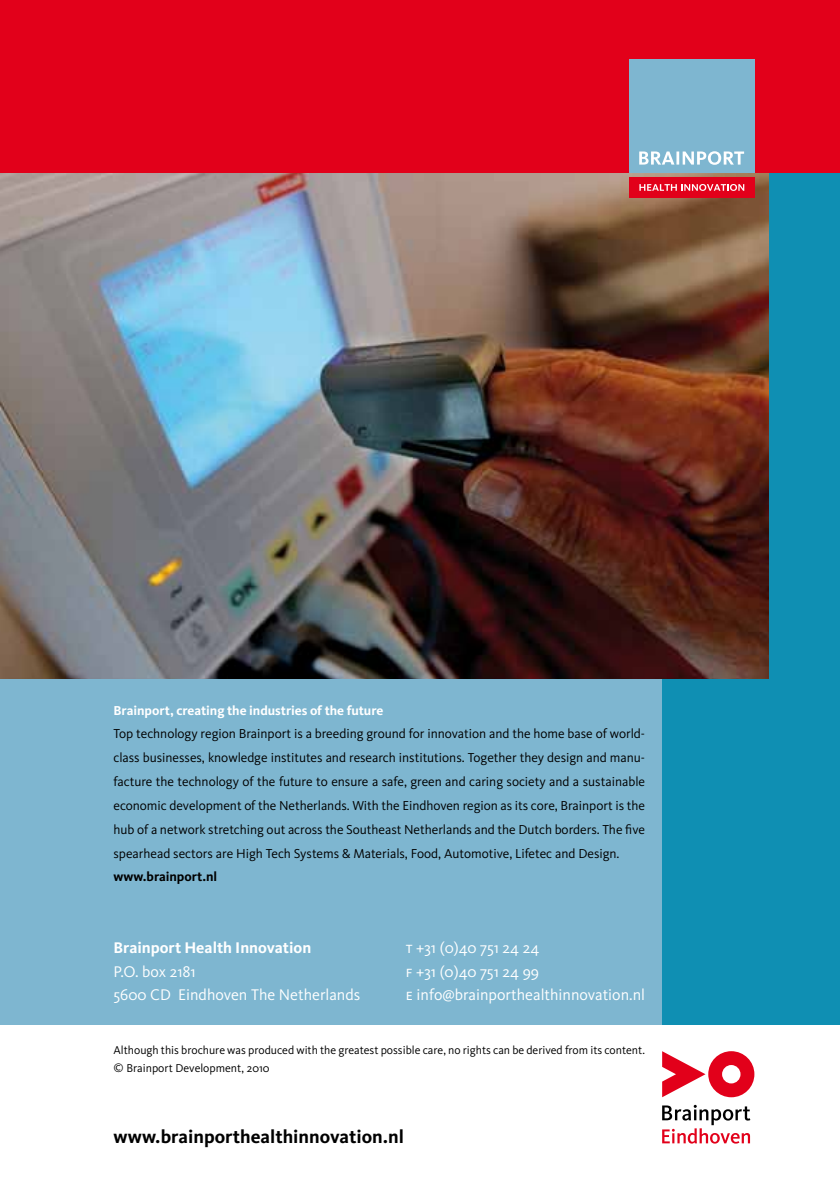
<style>
.page{position:relative;width:840px;height:1191px;background:#fff}
.page>*{position:absolute;margin:0;border:0;box-sizing:border-box;transform-origin:0 0}
.t1{font:700 19px "Kievit";color:#000}
.t2{font:16px/23.8px "Kievit";color:#fff}
.t3{font:700 16px "Kievit";color:#fff}
.t4{font:13.4px/23.8px "Kievit";letter-spacing:-.005em;color:#000;text-align:justify}
.t5{font:700 13.4px "Kievit";letter-spacing:-.005em;color:#fff}
.t6{font:700 13.4px "Kievit";letter-spacing:-.005em;color:#000}
.t7{font:11.8px/17.8px "Kievit";color:#000}
.s1{font-family:"Kievit Regular SC"}
</style>
<div class="page">
<div style="left:0;top:170px;width:839px;height:854px;background:#7eb6d0"></div>
<div style="left:661px;top:170px;width:178px;height:854px;background:#0f8fb3"></div>
<img style="left:0;top:173px;width:768px;height:506px">
<div style="left:0;top:0;width:839px;height:173px;background:#e2001a"></div>
<div style="left:628px;top:177px;width:126px;height:20px;background:#e2001a"></div>
<div style="left:628px;top:59px;width:126px;height:114px;background:#7eb6d0"></div>
<svg style="left:639px;top:151px;width:104px;height:14px"></svg>
<svg style="left:639px;top:184px;width:104px;height:7px"></svg>
<svg style="left:662px;top:1051px;width:92px;height:46px"></svg>
<svg style="left:662px;top:1104px;width:88px;height:39px"></svg>
<p class="t5" style="left:113px;top:702px;width:271px">Brainport, creating the industries of the future</p>
<p class="t4" style="left:113px;top:722px;width:533px">Top technology region Brainport is a breeding ground for innovation and the home base of world&shy;class businesses, knowledge institutes and research institutions. Together they design and manu&shy;facture the technology of the future to ensure a safe, green and caring society and a sustainable economic development of the Netherlands. With the Eindhoven region as its core, Brainport is the hub of a network stretching out across the Southeast Netherlands and the Dutch borders. The five spearhead sectors are High Tech Systems &amp; Materials, Food, Automotive, Lifetec and Design.</p>
<p class="t6" style="left:113px;top:868px;width:105px">www.brainport.nl</p>
<p class="t3" style="left:113px;top:937px;width:199px">Brainport Health Innovation</p>
<p class="t2" style="left:113px;top:959px;width:248px">P.O. box 2181<br>5600 CD Eindhoven The Netherlands</p>
<p class="t2" style="left:405px;top:935px;width:241px"><span class="s1">t</span> +31 (0)40 751 24 24<br><span class="s1">f</span> +31 (0)40 751 24 99<br><span class="s1">e</span> info@brainporthealthinnovation.nl</p>
<p class="t7" style="left:113px;top:1041px;width:532px">Although this brochure was produced with the greatest possible care, no rights can be derived from its content. © Brainport Development, 2010</p>
<h1 class="t1" style="left:113px;top:1125px;width:292px">www.brainporthealthinnovation.nl</h1>
</div>
